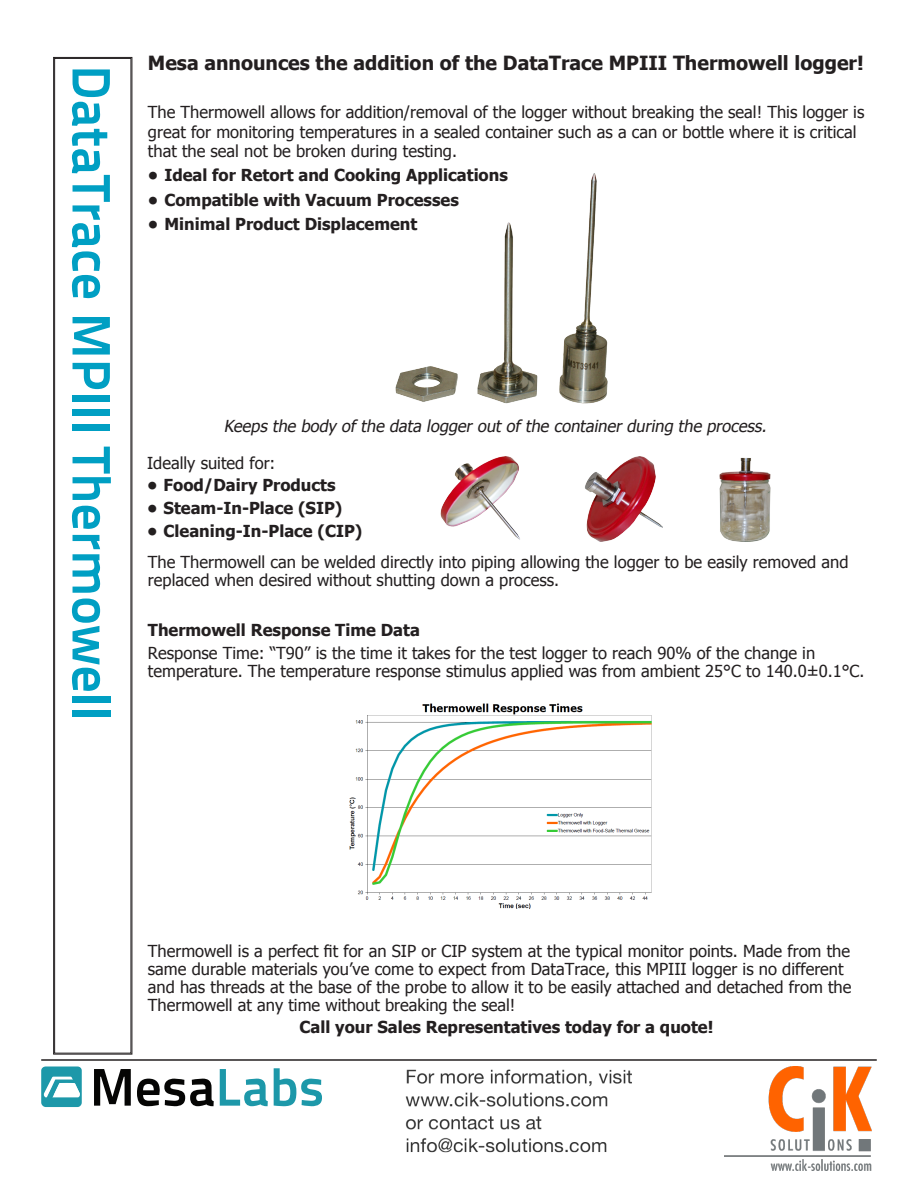
<style>
.page{position:relative;width:918px;height:1188px;background:#fff}
.page>*{position:absolute;margin:0;border:0;box-sizing:border-box;transform-origin:0 0}
.t1{font:700 54px "Titillium Text 22 L";color:#009fc3}
.t2{font:700 19.5px "Tahoma";color:#231f20}
.t3{font:16.5px/18px "Tahoma";color:#231f20}
.t4{font:700 16.5px "Tahoma";color:#231f20}
.t5{font:italic 16.5px "Tahoma";color:#231f20}
</style>
<div class="page">
<hr style="left:41px;top:1059px;width:836px;height:2px;background:#231f20">
<img style="left:719px;top:457px;width:52px;height:85px">
<svg style="left:53px;top:57px;width:80px;height:998px"></svg>
<img style="left:440px;top:456px;width:80px;height:84px">
<img style="left:585px;top:456px;width:78px;height:86px">
<img style="left:395px;top:173px;width:213px;height:231px">
<img style="left:349px;top:703px;width:303px;height:205px">
<div style="left:41px;top:1067px;width:41px;height:40px;background:#1d98a9;border-radius:4px"></div>
<svg style="left:44px;top:1077px;width:36px;height:21px"></svg>
<svg style="left:94px;top:1069px;width:37px;height:37px"></svg>
<svg style="left:137px;top:1079px;width:77px;height:27px"></svg>
<svg style="left:220px;top:1069px;width:48px;height:37px"></svg>
<svg style="left:274px;top:1068px;width:48px;height:38px"></svg>
<img style="left:405px;top:1069px;width:227px;height:84px">
<img style="left:725px;top:1066px;width:147px;height:105px">
<p class="t1" style="left:133px;top:65px;width:657px;rotate:90deg">DataTrace MPIII Thermowell</p>
<p class="t2" style="left:148px;top:49px;width:717px">Mesa announces the addition of the DataTrace MPIII Thermowell logger!</p>
<p class="t3" style="left:148px;top:102px;width:718px;line-height:19.5px">The Thermowell allows for addition/removal of the logger without breaking the seal! This logger is great for monitoring temperatures in a sealed container such as a can or bottle where it is critical that the seal not be broken during testing.</p>
<p class="t4" style="left:148px;top:164px;width:361px">• Ideal for Retort and Cooking Applications</p>
<p class="t4" style="left:148px;top:188px;width:312px">• Compatible with Vacuum Processes</p>
<p class="t4" style="left:148px;top:212px;width:271px">• Minimal Product Displacement</p>
<p class="t5" style="left:224px;top:415px;width:548px">Keeps the body of the data logger out of the container during the process.</p>
<p class="t3" style="left:147px;top:453px;width:130px">Ideally suited for:</p>
<p class="t4" style="left:147px;top:474px;width:190px">• Food/Dairy Products</p>
<p class="t4" style="left:147px;top:496px;width:197px">• Steam-In-Place (SIP)</p>
<p class="t4" style="left:147px;top:519px;width:217px">• Cleaning-In-Place (CIP)</p>
<p class="t3" style="left:148px;top:553px;width:702px">The Thermowell can be welded directly into piping allowing the logger to be easily removed and replaced when desired without shutting down a process.</p>
<p class="t4" style="left:148px;top:619px;width:273px">Thermowell Response Time Data</p>
<p class="t3" style="left:148px;top:643px;width:718px">Response Time: “T90” is the time it takes for the test logger to reach 90% of the change in temperature. The temperature response stimulus applied was from ambient 25°C to 140.0±0.1°C.</p>
<p class="t3" style="left:148px;top:941px;width:705px">Thermowell is a perfect fit for an SIP or CIP system at the typical monitor points. Made from the same durable materials you’ve come to expect from DataTrace, this MPIII logger is no different and has threads at the base of the probe to allow it to be easily attached and detached from the Thermowell at any time without breaking the seal!</p>
<p class="t4" style="left:299px;top:1016px;width:415px">Call your Sales Representatives today for a quote!</p>
</div>
